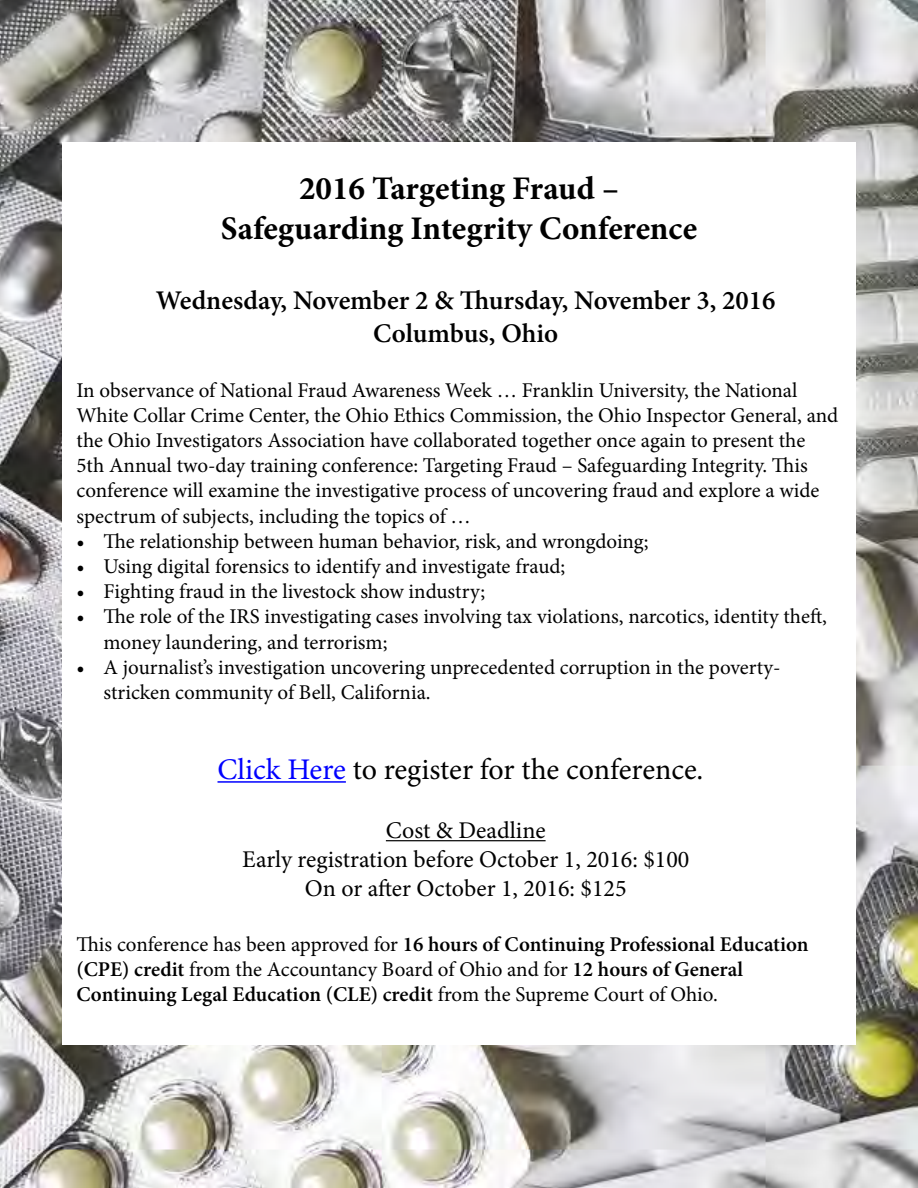
<style>
.page{position:relative;width:918px;height:1188px;background:#fff}
.page>*{position:absolute;margin:0;border:0;box-sizing:border-box;transform-origin:0 0}
.t1{font:700 33px/39.6px "Minion Pro";color:#000;text-align:center}
.t2{font:30px "Minion Pro";letter-spacing:-.005em;color:#000}
.t3{font:600 27px/32.4px "Minion Pro";color:#000;text-align:center}
.t4{font:24px/28.8px "Minion Pro";color:#000;text-align:center}
.t5{font:21px/25.2px "Minion Pro";color:#000}
.t6{font:600 21px/25.2px "Minion Pro";color:#000}
.s1{color:#00f}
.s2{font-weight:400}
</style>
<div class="page">
<img style="left:0;top:0;width:918px;height:1188px">
<div style="left:62px;top:142px;width:794px;height:904px;background:#fff"></div>
<hr style="left:218px;top:781px;width:128px;height:2px;background:#00f">
<hr style="left:386px;top:840px;width:160px;height:1px;background:#000">
<h1 class="t1" style="left:221px;top:168px;width:478px">2016 Targeting Fraud –<br>Safeguarding Integrity Conference</h1>
<p class="t3" style="left:156px;top:284px;width:621px">Wednesday, November 2 &amp; Thursday, November 3, 2016<br>Columbus, Ohio</p>
<p class="t5" style="left:76px;top:377px;width:763px">In observance of National Fraud Awareness Week … Franklin University, the National White Collar Crime Center, the Ohio Ethics Commission, the Ohio Inspector General, and the Ohio Investigators Association have collaborated together once again to present the 5th Annual two-day training conference: Targeting Fraud – Safeguarding Integrity. This conference will examine the investigative process of uncovering fraud and explore a wide spectrum of subjects, including the topics of …</p>
<p class="t5" style="left:76px;top:529px;width:574px">• The relationship between human behavior, risk, and wrongdoing;</p>
<p class="t5" style="left:76px;top:554px;width:490px">• Using digital forensics to identify and investigate fraud;</p>
<p class="t5" style="left:76px;top:579px;width:410px">• Fighting fraud in the livestock show industry;</p>
<p class="t5" style="left:104px;top:604px;width:725px;text-indent:-27px">• The role of the IRS investigating cases involving tax violations, narcotics, identity theft, money laundering, and terrorism;</p>
<p class="t5" style="left:104px;top:655px;width:678px;text-indent:-27px">• A journalist’s investigation uncovering unprecedented corruption in the poverty&shy;stricken community of Bell, California.</p>
<h2 class="t2" style="left:218px;top:749px;width:488px"><span class="s1">Click Here</span> to register for the conference.</h2>
<p class="t4" style="left:242px;top:816px;width:449px">Cost &amp; Deadline<br>Early registration before October 1, 2016: $100<br>On or after October 1, 2016: $125</p>
<p class="t6" style="left:76px;top:931px;width:734px"><span class="s2">This conference has been approved for</span> 16 hours of Continuing Professional Education (CPE) credit <span class="s2">from the Accountancy Board of Ohio and for</span> 12 hours of General<br>Continuing Legal Education (CLE) credit <span class="s2">from the Supreme Court of Ohio.</span></p>
</div>
